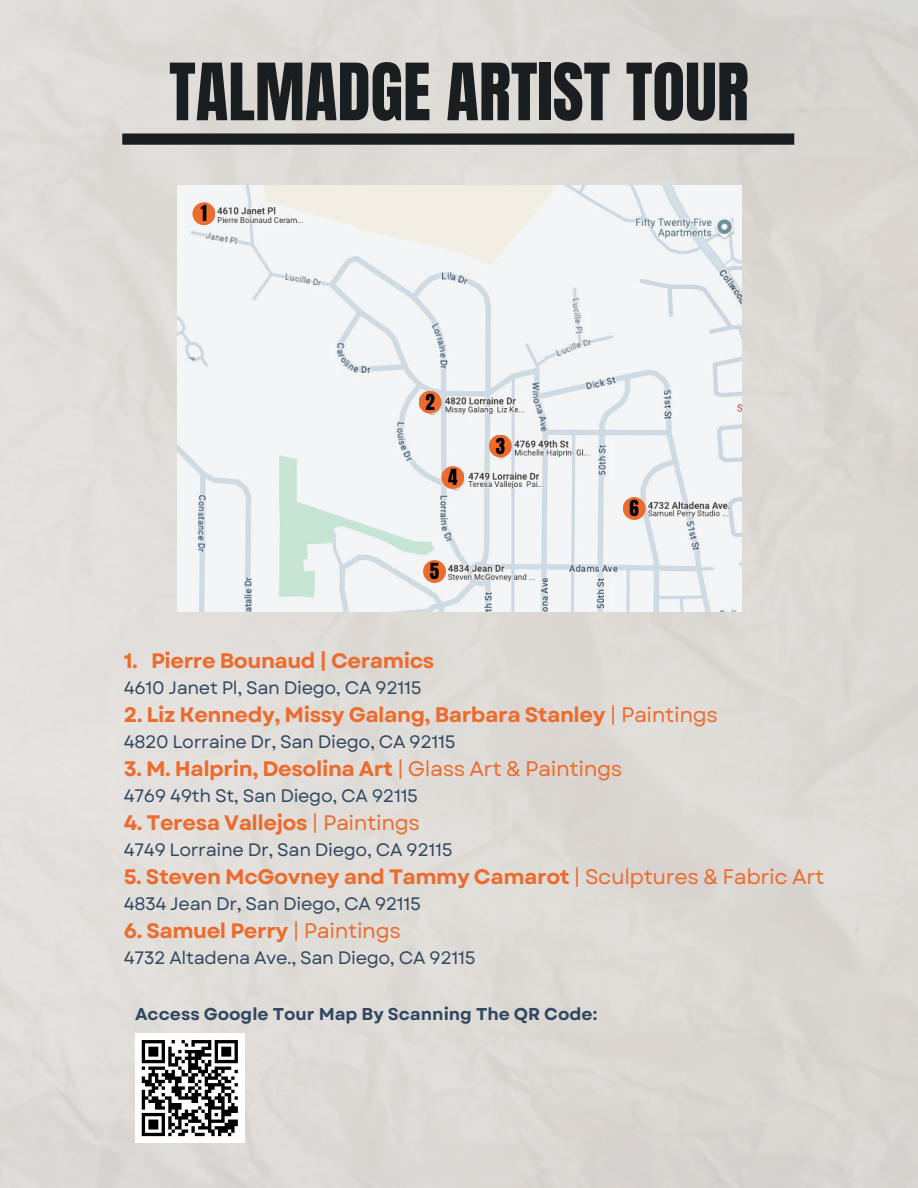
<style>
.page{position:relative;width:918px;height:1188px;background:#dedbd7}
.page>*{position:absolute;margin:0;border:0;box-sizing:border-box;transform-origin:0 0}
.t1{font:67.05px "Anton";color:#1a1e21}
.t2{font:700 21px "Garet";letter-spacing:-.02em;color:#ec6b2d}
.t3{font:18.9px "Anton";color:#000}
.t4{font:18px "Garet";letter-spacing:-.02em;color:#314861}
.t5{font:700 17.1px "Garet";color:#314861}
.s1{font-weight:400}
</style>
<div class="page">
<div style="left:122px;top:133px;width:672px;height:12px;background:#1a1e21"></div>
<img style="left:177px;top:186px;width:564px;height:425px">
<div style="left:192px;top:202px;width:23px;height:23px;background:#ec6b2d;border-radius:50%"></div>
<div style="left:419px;top:391px;width:22px;height:23px;background:#ec6b2d;border-radius:50%"></div>
<div style="left:489px;top:435px;width:23px;height:22px;background:#ec6b2d;border-radius:50%"></div>
<div style="left:441px;top:466px;width:23px;height:23px;background:#ec6b2d;border-radius:50%"></div>
<div style="left:423px;top:560px;width:23px;height:23px;background:#ec6b2d;border-radius:50%"></div>
<div style="left:623px;top:497px;width:23px;height:23px;background:#ec6b2d;border-radius:50%"></div>
<div style="left:135px;top:1033px;width:109px;height:110px;background:#fff"></div>
<svg style="left:141px;top:1040px;width:97px;height:97px"></svg>
<h1 class="t1" style="left:169px;top:58px;width:581px">TALMADGE ARTIST TOUR</h1>
<p class="t3" style="left:201px;top:204px;width:8px">1</p>
<p class="t3" style="left:425px;top:392px;width:11px">2</p>
<p class="t3" style="left:448px;top:468px;width:11px">4</p>
<p class="t3" style="left:430px;top:562px;width:11px">5</p>
<p class="t3" style="left:496px;top:436px;width:11px">3</p>
<p class="t3" style="left:630px;top:499px;width:11px">6</p>
<p class="t2" style="left:124px;top:648px;width:312px">1. Pierre Bounaud | Ceramics</p>
<p class="t4" style="left:124px;top:677px;width:299px">4610 Janet Pl, San Diego, CA 92115</p>
<p class="t2" style="left:124px;top:702px;width:596px">2. Liz Kennedy, Missy Galang, Barbara Stanley <span class="s1">| Paintings</span></p>
<p class="t4" style="left:124px;top:731px;width:333px">4820 Lorraine Dr, San Diego, CA 92115</p>
<p class="t2" style="left:124px;top:756px;width:500px">3. M. Halprin, Desolina Art <span class="s1">| Glass Art &amp; Paintings</span></p>
<p class="t4" style="left:124px;top:785px;width:296px">4769 49th St, San Diego, CA 92115</p>
<p class="t2" style="left:124px;top:810px;width:298px">4. Teresa Vallejos <span class="s1">| Paintings</span></p>
<p class="t4" style="left:124px;top:839px;width:330px">4749 Lorraine Dr, San Diego, CA 92115</p>
<p class="t2" style="left:124px;top:864px;width:702px">5. Steven McGovney and Tammy Camarot <span class="s1">| Sculptures &amp; Fabric Art</span></p>
<p class="t4" style="left:124px;top:893px;width:299px">4834 Jean Dr, San Diego, CA 92115</p>
<p class="t2" style="left:124px;top:918px;width:279px">6. Samuel Perry <span class="s1">| Paintings</span></p>
<p class="t4" style="left:124px;top:947px;width:353px">4732 Altadena Ave., San Diego, CA 92115</p>
<p class="t5" style="left:135px;top:1003px;width:464px">Access Google Tour Map By Scanning The QR Code:</p>
</div>
